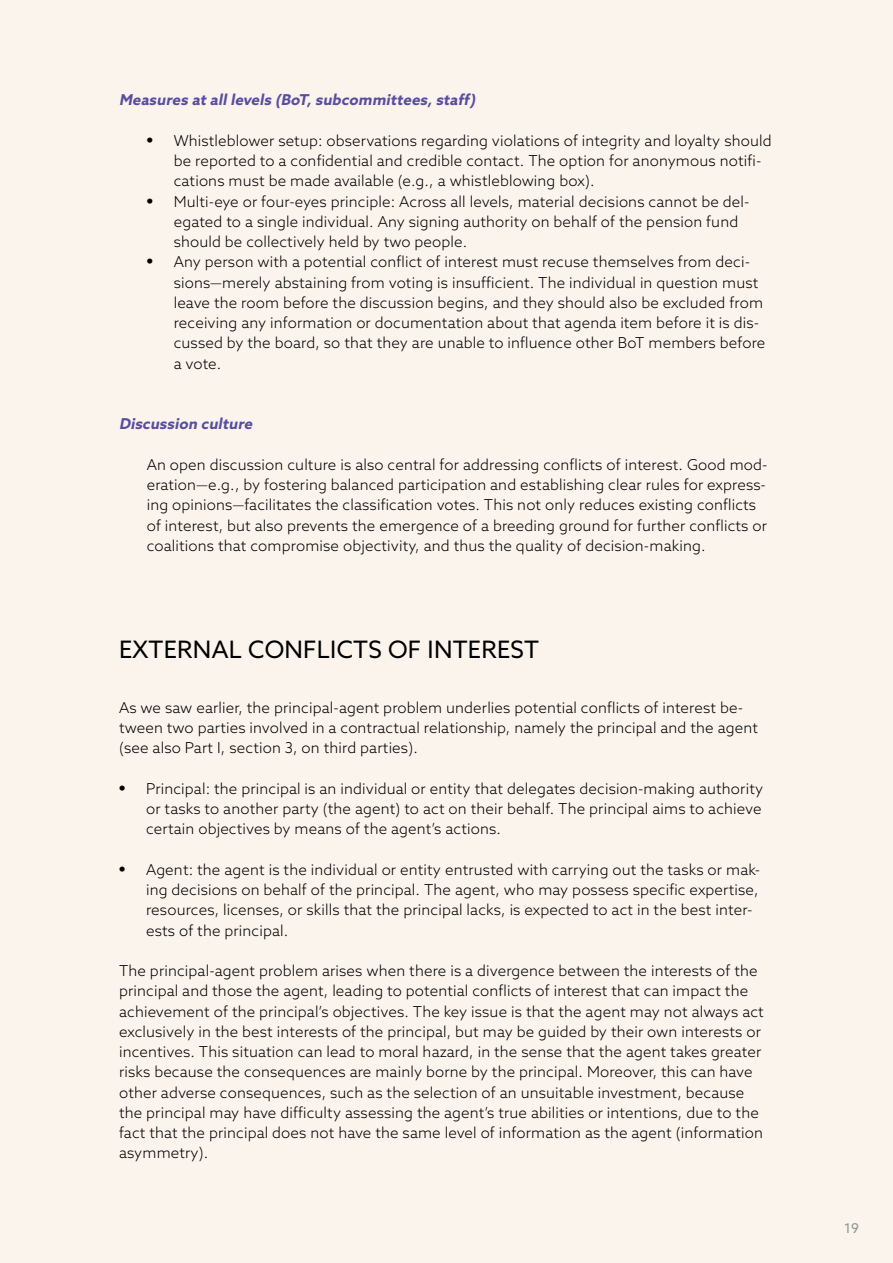
<style>
.page{position:relative;width:893px;height:1263px;background:#fbf4ec}
.page>*{position:absolute;margin:0;border:0;box-sizing:border-box;transform-origin:0 0}
.t1{font:24px "Azo Sans";letter-spacing:.01em;color:#000}
.t2{font:300 15px/20.2px "Azo Sans";letter-spacing:.01em;color:#000}
.t3{font:italic 700 15px "Azo Sans";color:#584da0}
.t4{font:13.5px "Azo Sans";color:#939598}
.s1{font-family:"Times";font-weight:400;font-size:18px}
</style>
<div class="page">
<p class="t3" style="left:119px;top:90px;width:361px">Measures at alllevels (BoT,subcommittees,staff)</p>
<p class="t2" style="left:174px;top:130px;width:599px;text-indent:-27px"><span class="s1">•</span> Whistleblower setup: observations regarding violations of integrity and loyalty should be reported to a confidential and credible contact. The option for anonymous notifi&shy;cations must be made available (e.g., a whistleblowing box).</p>
<p class="t2" style="left:174px;top:191px;width:577px;text-indent:-27px"><span class="s1">•</span> Multi-eye or four-eyes principle: Across all levels, material decisions cannot be del&shy;egated to a single individual. Any signing authority on behalf of the pension fund should be collectively held by two people.</p>
<p class="t2" style="left:174px;top:252px;width:593px;text-indent:-27px"><span class="s1">•</span> Any person with a potential conflict of interest must recuse themselves from deci&shy;sions—merely abstaining from voting is insufficient. The individual in question must leave the room before the discussion begins, and they should also be excluded from receiving any information or documentation about that agenda item before it is dis&shy;cussed by the board, so that they are unable to influence other BoT members before a vote.</p>
<p class="t3" style="left:119px;top:414px;width:138px">Discussion culture</p>
<p class="t2" style="left:147px;top:454px;width:622px">An open discussion culture is also central for addressing conflicts of interest. Good mod&shy;eration—e.g., by fostering balanced participation and establishing clear rules for express&shy;ing opinions—facilitates the classification votes. This not only reduces existing conflicts of interest, but also prevents the emergence of a breeding ground for further conflicts or coalitions that compromise objectivity, and thus the quality of decision-making.</p>
<h1 class="t1" style="left:119px;top:634px;width:422px">EXTERNAL CONFLICTS OF INTEREST</h1>
<p class="t2" style="left:119px;top:697px;width:640px">As we saw earlier, the principal-agent problem underlies potential conflicts of interest be&shy;tween two parties involved in a contractual relationship, namely the principal and the agent (see also Part I, section 3, on third parties).</p>
<p class="t2" style="left:146px;top:778px;width:619px;text-align:justify;text-indent:-27px"><span class="s1">•</span> Principal: the principal is an individual or entity that delegates decision-making authority or tasks to another party (the agent) to act on their behalf. The principal aims to achieve certain objectives by means of the agent’s actions.</p>
<p class="t2" style="left:146px;top:859px;width:616px;text-indent:-27px"><span class="s1">•</span> Agent: the agent is the individual or entity entrusted with carrying out the tasks or mak&shy;ing decisions on behalf of the principal. The agent, who may possess specific expertise, resources, licenses, or skills that the principal lacks, is expected to act in the best inter&shy;ests of the principal.</p>
<p class="t2" style="left:119px;top:960px;width:646px">The principal-agent problem arises when there is a divergence between the interests of the principal and those the agent, leading to potential conflicts of interest that can impact the achievement of the principal’s objectives. The key issue is that the agent may not always act exclusively in the best interests of the principal, but may be guided by their own interests or incentives. This situation can lead to moral hazard, in the sense that the agent takes greater risks because the consequences are mainly borne by the principal. Moreover, this can have other adverse consequences, such as the selection of an unsuitable investment, because the principal may have difficulty assessing the agent’s true abilities or intentions, due to the fact that the principal does not have the same level of information as the agent (information asymmetry).</p>
<p class="t4" style="left:844px;top:1220px;width:17px">19</p>
</div>
